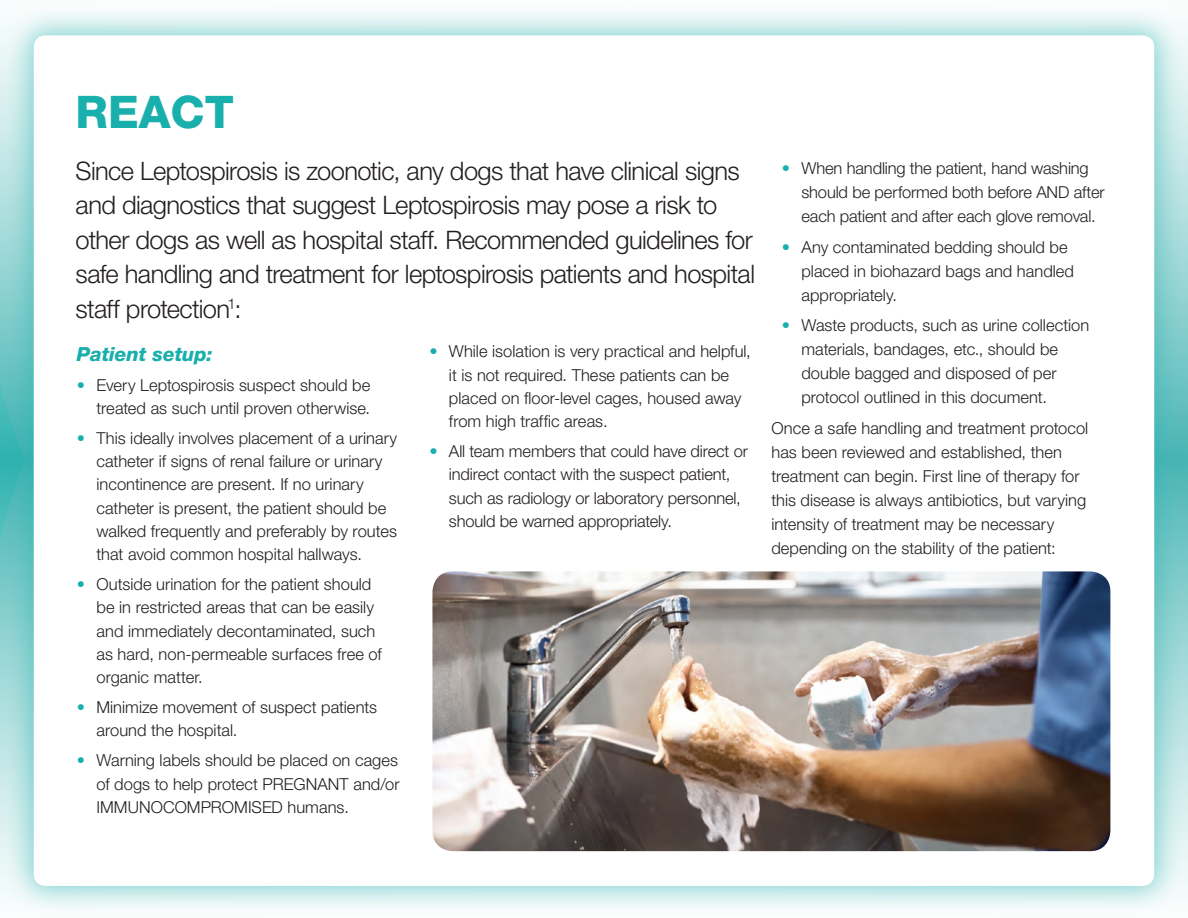
<style>
.page{position:relative;width:1188px;height:918px;background:#fff}
.page>*{position:absolute;margin:0;border:0;box-sizing:border-box;transform-origin:0 0}
.t1{font:800 45px "Helvetica Neue LT Std";color:#19afac}
.t2{font:300 25.5px/34.5px "Helvetica Neue LT Std";letter-spacing:-.025em;color:#241f1f}
.t3{font:italic 800 19.5px "Helvetica Neue LT Std";letter-spacing:-.005em;color:#19afac}
.t4{font:300 16.5px/23.2px "Helvetica Neue LT Std";color:#241f1f}
.s1{color:#19afac}
</style>
<div class="page">
<div style="left:4px;top:6px;width:1180px;height:910px;background:#19afac;opacity:.5"></div>
<div style="left:34px;top:35px;width:1120px;height:851px;background:#fff;border-radius:12px"></div>
<img style="left:432px;top:571px;width:678px;height:280px">
<h1 class="t1" style="left:76px;top:85px;width:160px">REACT</h1>
<p class="t2" style="left:76px;top:153px;width:681px">Since Leptospirosis is zoonotic, any dogs that have clinical signs and diagnostics that suggest Leptospirosis may pose a risk to other dogs as well as hospital staff. Recommended guidelines for safe handling and treatment for leptospirosis patients and hospital staff protection<sup>1</sup>:</p>
<p class="t3" style="left:77px;top:342px;width:137px">Patient setup:</p>
<p class="t4" style="left:77px;top:373px;width:295px;text-align:right"><span class="s1">•</span> Every Leptospirosis suspect should be treated as such until proven otherwise.</p>
<p class="t4" style="left:96px;top:426px;width:302px;text-indent:-20px"><span class="s1">•</span> This ideally involves placement of a urinary catheter if signs of renal failure or urinary incontinence are present. If no urinary catheter is present, the patient should be walked frequently and preferably by routes that avoid common hospital hallways.</p>
<p class="t4" style="left:96px;top:572px;width:287px;text-indent:-20px"><span class="s1">•</span> Outside urination for the patient should be in restricted areas that can be easily and immediately decontaminated, such as hard, non-permeable surfaces free of organic matter.</p>
<p class="t4" style="left:96px;top:695px;width:282px;text-indent:-20px"><span class="s1">•</span> Minimize movement of suspect patients around the hospital.</p>
<p class="t4" style="left:96px;top:748px;width:305px;text-align:justify;text-indent:-20px"><span class="s1">•</span> Warning labels should be placed on cages of dogs to help protect PREGNANT and/or IMMUNOCOMPROMISED humans.</p>
<p class="t4" style="left:449px;top:339px;width:303px;text-indent:-20px"><span class="s1">•</span> While isolation is very practical and helpful, it is not required. These patients can be placed on floor-level cages, housed away from high traffic areas.</p>
<p class="t4" style="left:449px;top:439px;width:301px;text-indent:-20px"><span class="s1">•</span> All team members that could have direct or indirect contact with the suspect patient, such as radiology or laboratory personnel, should be warned appropriately.</p>
<p class="t4" style="left:801px;top:156px;width:305px;line-height:24px;text-indent:-20px"><span class="s1">•</span> When handling the patient, hand washing should be performed both before AND after each patient and after each glove removal.</p>
<p class="t4" style="left:801px;top:234px;width:274px;line-height:24px;text-indent:-20px"><span class="s1">•</span> Any contaminated bedding should be placed in biohazard bags and handled appropriately.</p>
<p class="t4" style="left:801px;top:313px;width:289px;line-height:24px;text-indent:-20px"><span class="s1">•</span> Waste products, such as urine collection materials, bandages, etc., should be double bagged and disposed of per protocol outlined in this document.</p>
<p class="t4" style="left:771px;top:416px;width:318px;line-height:24px">Once a safe handling and treatment protocol has been reviewed and established, then treatment can begin. First line of therapy for this disease is always antibiotics, but varying intensity of treatment may be necessary depending on the stability of the patient:</p>
</div>
